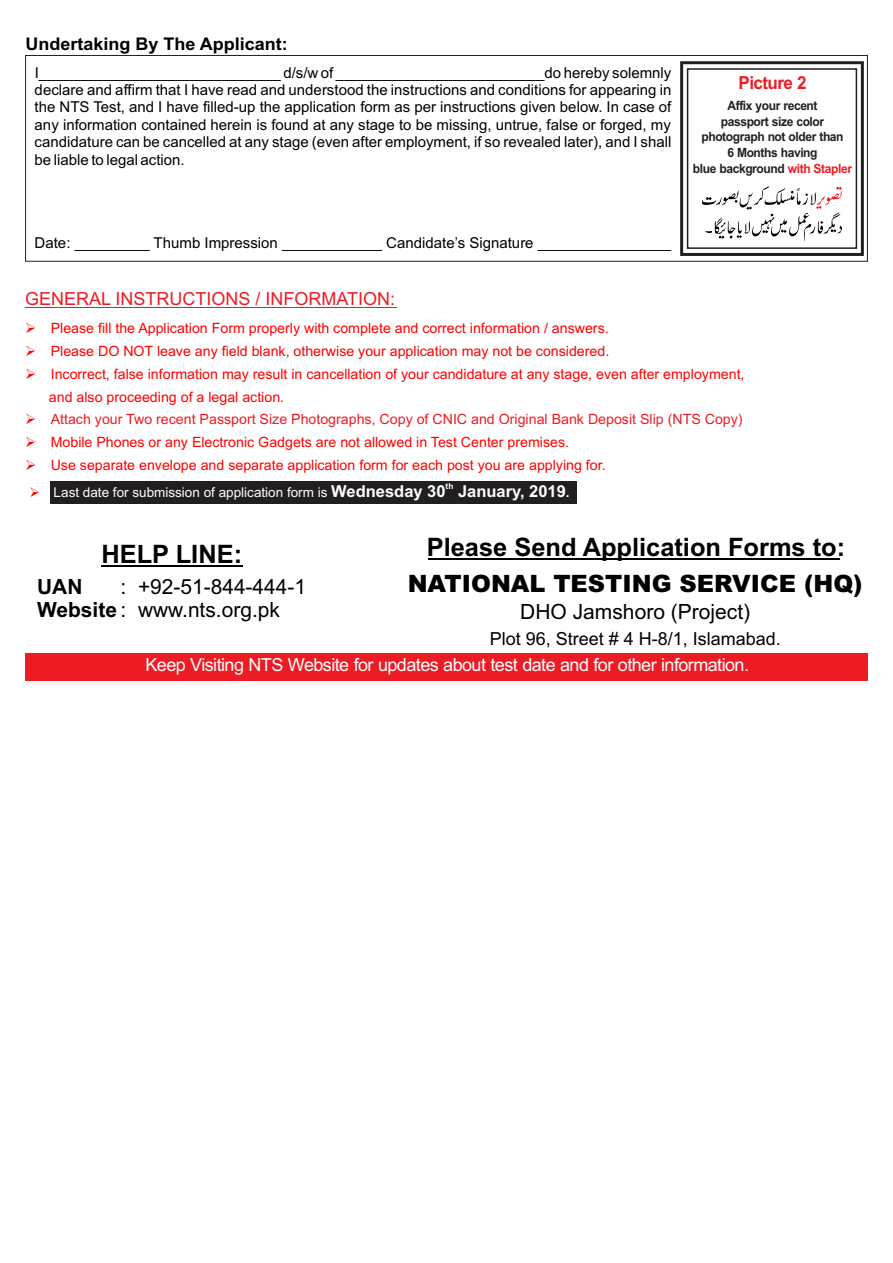
<style>
.page{position:relative;width:893px;height:1263px;background:#fff}
.page>*{position:absolute;margin:0;border:0;box-sizing:border-box;transform-origin:0 0}
.t1{font:700 25.35px "Arial";color:#000}
.t2{font:900 23.85px "Arial";color:#000}
.t3{font:21px/22.5px "Arial";color:#000}
.t4{font:18px "Arial";letter-spacing:-.03em;color:#fff}
.t5{font:18px "Arial";color:#ed1c24}
.t6{font:18px "Arial";color:#000}
.t7{font:700 18px "Arial";letter-spacing:-.035em;color:#ed1c24;scale:.94 1}
.t8{font:700 17.55px "Arial";color:#000}
.t9{font:15px/17.4px "Arial";color:#000;text-align:justify}
.t10{font:14.25px/22.6px "Arial";color:#f00}
.t11{font:14.25px "Arial";color:#ed1c24}
.t12{font:13.5px "Arial";color:#fff}
.t13{font:700 12.75px/15.9px "Arial";letter-spacing:-.035em;color:#231f20;text-align:center;scale:.94 1}
.t14{font:700 8.25px "Arial";color:#fff}
.s1{color:#ed1c24}
.s2{font-weight:700;font-size:16.5px}
.s3{font-weight:700}
</style>
<div class="page">
<div style="left:25px;top:653px;width:843px;height:27px;background:#ed1c24"></div>
<hr style="left:25px;top:307px;width:371px;height:1px;background:#ed1c24">
<div style="left:50px;top:481px;width:527px;height:23px;background:#231f20"></div>
<hr style="left:428px;top:559px;width:411px;height:1px;background:#000">
<hr style="left:102px;top:565px;width:141px;height:2px;background:#000">
<div style="left:25px;top:55px;width:843px;height:207px;border:1px solid #231f20"></div>
<svg style="left:680px;top:61px;width:184px;height:195px"></svg>
<p class="t8" style="left:26px;top:37px;width:264px">Undertaking By The Applicant:</p>
<p class="t9" style="left:35px;top:65px;width:638px">I_____________________________ d/s/w of _________________________do hereby solemnly declare and affirm that I have read and understood the instructions and conditions for appearing in the NTS Test, and I have filled-up the application form as per instructions given below. In case of any information contained herein is found at any stage to be missing, untrue, false or forged, my candidature can be cancelled at any stage (even after employment, if so revealed later), and I shall be liable to legal action.</p>
<p class="t7" style="left:739px;top:76px;width:74px">Picture 2</p>
<p class="t13" style="left:701px;top:99px;width:153px">Affix your recent<br>passport size color photograph not older than<br>6 Months having</p>
<p class="t13" style="left:693px;top:162px;width:171px">blue background <span class="s1">with Stapler</span></p>
<p class="t9" style="left:35px;top:236px;width:638px">Date: _________ Thumb Impression ____________ Candidate’s Signature ________________</p>
<p class="t5" style="left:25px;top:292px;width:372px">GENERAL INSTRUCTIONS / INFORMATION:</p>
<p class="t10" style="left:25px;top:318px;width:585px">➢ Please fill the Application Form properly with complete and correct information / answers.</p>
<p class="t10" style="left:25px;top:341px;width:586px">➢ Please DO NOT leave any field blank, otherwise your application may not be considered.</p>
<p class="t10" style="left:49px;top:364px;width:697px;text-indent:-24px">➢ Incorrect, false information may result in cancellation of your candidature at any stage, even after employment, and also proceeding of a legal action.</p>
<p class="t10" style="left:25px;top:432px;width:545px">➢ Mobile Phones or any Electronic Gadgets are not allowed in Test Center premises.</p>
<p class="t10" style="left:25px;top:455px;width:582px">➢ Use separate envelope and separate application form for each post you are applying for.</p>
<p class="t11" style="left:51px;top:414px;width:693px">Attach your Two recent Passport Size Photographs, Copy of CNIC and Original Bank Deposit Slip (NTS Copy)</p>
<p class="t14" style="left:446px;top:483px;width:9px">th</p>
<p class="t12" style="left:54px;top:487px;width:518px">Last date for submission of application form is <span class="s2">Wednesday 30 January, 2019</span><span class="s3">.</span></p>
<h1 class="t1" style="left:101px;top:545px;width:142px">HELP LINE:</h1>
<h1 class="t1" style="left:427px;top:538px;width:420px">Please Send Application Forms to:</h1>
<h2 class="t2" style="left:408px;top:575px;width:456px">NATIONAL TESTING SERVICE (HQ)</h2>
<h3 class="t3" style="left:520px;top:602px;width:231px">DHO Jamshoro (Project)</h3>
<p class="t6" style="left:490px;top:632px;width:293px">Plot 96, Street # 4 H-8/1, Islamabad.</p>
<h3 class="t3" style="left:121px;top:577px;width:187px">: +92-51-844-444-1</h3>
<h3 class="t3" style="left:37px;top:577px;width:244px"><span class="s3">UAN<br>Website</span> : www.nts.org.pk</h3>
<p class="t4" style="left:145px;top:658px;width:605px">Keep Visiting NTS Website for updates about test date and for other information.</p>
</div>
